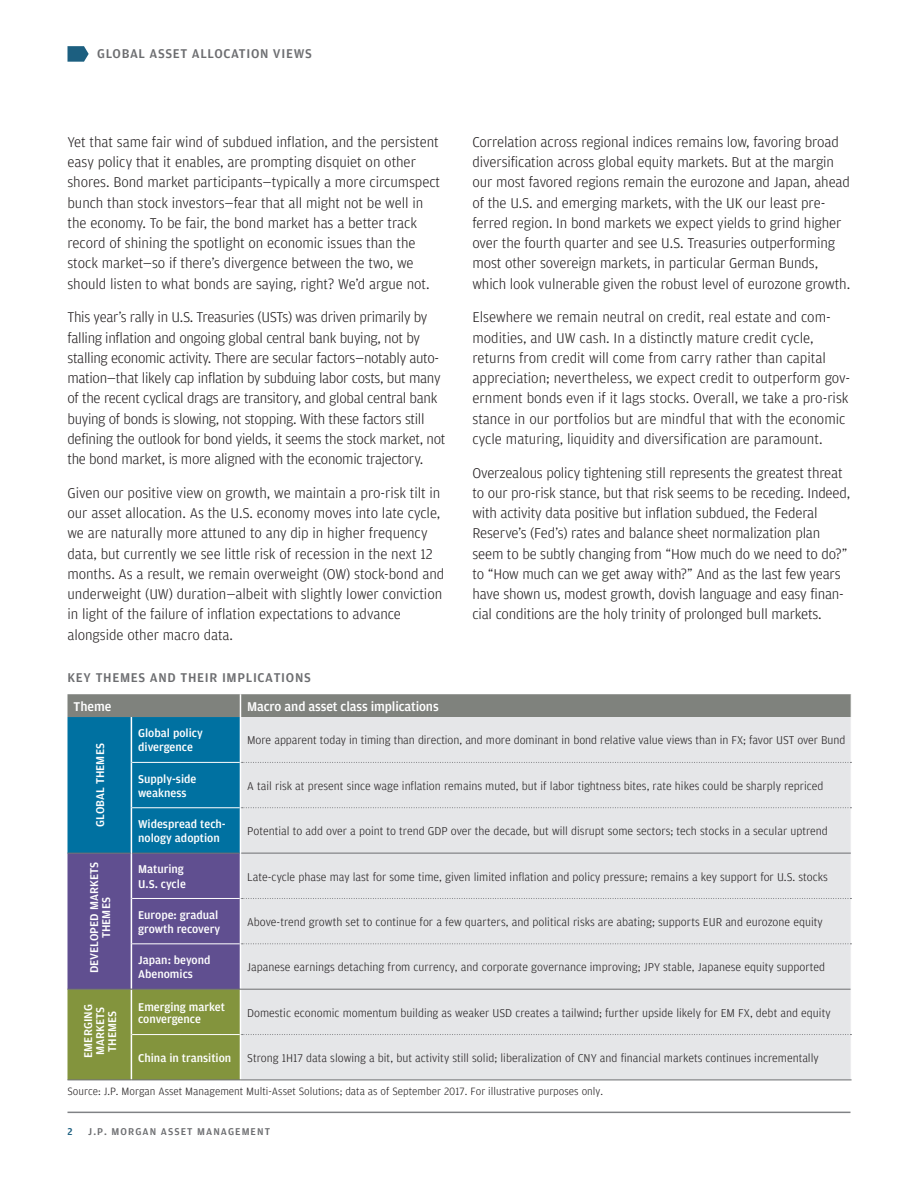
<style>
.page{position:relative;width:918px;height:1188px;background:#fff}
.page>*{position:absolute;margin:0;border:0;box-sizing:border-box;transform-origin:0 0}
.Body_Copy{font:300 15px/20.2px "Amplitude";letter-spacing:-.01em;color:#231f20}
.Chart_Title{font:500 13.5px "Amplitude";letter-spacing:.05em;color:#6c6d70}
.Body_Copy-2{font:500 13.5px "Amplitude";letter-spacing:-.01em;color:#fff}
.Body_Copy_Bullets{font:300 12px "Amplitude";color:#231f20}
.Body_Copy-3{font:500 12px/14.2px "Amplitude";color:#fff}
.Source_with_Score{font:300 11.25px "Amplitude";color:#231f20}
.Footer__Even_Page{font:500 10.5px "Amplitude";letter-spacing:.1em;color:#6c6d70}
.Footer__Even_Page-2{font:500 10.5px "Amplitude";color:#1c5f80}
</style>
<div class="page">
<hr style="left:68px;top:1112px;width:782px;height:1px;background:#808285">
<svg style="left:68px;top:46px;width:21px;height:16px"></svg>
<hr style="left:68px;top:1080px;width:63px;height:1px;background:#6c6d70">
<hr style="left:131px;top:1080px;width:109px;height:1px;background:#6c6d70">
<hr style="left:240px;top:1080px;width:612px;height:1px;background:#6c6d70">
<svg style="left:68px;top:694px;width:784px;height:386px;background:#bdc6cc"></svg>
<hr style="left:68px;top:853px;width:63px;height:1px;background:#6c6d70">
<hr style="left:132px;top:853px;width:108px;height:1px;background:#6c6d70">
<hr style="left:241px;top:853px;width:610px;height:1px;background:#6c6d70">
<p class="Chart_Title" style="left:97px;top:45px;width:216px">GLOBAL ASSET ALLOCATION VIEWS</p>
<p class="Body_Copy" style="left:68px;top:131px;width:374px">Yet that same fair wind of subdued inflation, and the persistent easy policy that it enables, are prompting disquiet on other shores. Bond market participants—typically a more circumspect bunch than stock investors—fear that all might not be well in the economy. To be fair, the bond market has a better track record of shining the spotlight on economic issues than the stock market—so if there’s divergence between the two, we should listen to what bonds are saying, right? We’d argue not.</p>
<p class="Body_Copy" style="left:68px;top:307px;width:380px">This year’s rally in U.S. Treasuries (USTs) was driven primarily by falling inflation and ongoing global central bank buying, not by stalling economic activity. There are secular factors—notably auto&shy;mation—that likely cap inflation by subduing labor costs, but many of the recent cyclical drags are transitory, and global central bank buying of bonds is slowing, not stopping. With these factors still defining the outlook for bond yields, it seems the stock market, not the bond market, is more aligned with the economic trajectory.</p>
<p class="Body_Copy" style="left:68px;top:482px;width:378px">Given our positive view on growth, we maintain a pro-risk tilt in our asset allocation. As the U.S. economy moves into late cycle, we are naturally more attuned to any dip in higher frequency data, but currently we see little risk of recession in the next 12 months. As a result, we remain overweight (OW) stock-bond and underweight (UW) duration—albeit with slightly lower conviction in light of the failure of inflation expectations to advance alongside other macro data.</p>
<p class="Chart_Title" style="left:68px;top:669px;width:245px">KEY THEMES AND THEIR IMPLICATIONS</p>
<p class="Body_Copy" style="left:472px;top:131px;width:379px">Correlation across regional indices remains low, favoring broad diversification across global equity markets. But at the margin our most favored regions remain the eurozone and Japan, ahead of the U.S. and emerging markets, with the UK our least pre&shy;ferred region. In bond markets we expect yields to grind higher over the fourth quarter and see U.S. Treasuries outperforming most other sovereign markets, in particular German Bunds, which look vulnerable given the robust level of eurozone growth.</p>
<p class="Body_Copy" style="left:472px;top:307px;width:379px">Elsewhere we remain neutral on credit, real estate and com&shy;modities, and UW cash. In a distinctly mature credit cycle, returns from credit will come from carry rather than capital appreciation; nevertheless, we expect credit to outperform gov&shy;ernment bonds even if it lags stocks. Overall, we take a pro-risk stance in our portfolios but are mindful that with the economic cycle maturing, liquidity and diversification are paramount.</p>
<p class="Body_Copy" style="left:472px;top:462px;width:379px">Overzealous policy tightening still represents the greatest threat to our pro-risk stance, but that risk seems to be receding. Indeed, with activity data positive but inflation subdued, the Federal Reserve’s (Fed’s) rates and balance sheet normalization plan seem to be subtly changing from “How much do we need to do?” to “How much can we get away with?” And as the last few years have shown us, modest growth, dovish language and easy finan&shy;cial conditions are the holy trinity of prolonged bull markets.</p>
<p class="Body_Copy-2" style="left:74px;top:698px;width:40px">Theme</p>
<p class="Body_Copy-2" style="left:247px;top:698px;width:193px">Macro and asset class implications</p>
<p class="Body_Copy-3" style="left:93px;top:827px;width:85px;rotate:-90deg">GLOBAL THEMES</p>
<p class="Body_Copy-3" style="left:138px;top:726px;width:66px">Global policy divergence</p>
<p class="Body_Copy_Bullets" style="left:247px;top:733px;width:600px">More apparent today in timing than direction, and more dominant in bond relative value views than in FX; favor UST over Bund</p>
<p class="Body_Copy-3" style="left:138px;top:771px;width:60px">Supply-side weakness</p>
<p class="Body_Copy_Bullets" style="left:247px;top:778px;width:578px">A tail risk at present since wage inflation remains muted, but if labor tightness bites, rate hikes could be sharply repriced</p>
<p class="Body_Copy-3" style="left:138px;top:817px;width:89px">Widespread tech&shy;nology adoption</p>
<p class="Body_Copy_Bullets" style="left:247px;top:824px;width:582px">Potential to add over a point to trend GDP over the decade, but will disrupt some sectors; tech stocks in a secular uptrend</p>
<p class="Body_Copy-3" style="left:88px;top:973px;width:113px;line-height:12px;text-align:center;rotate:-90deg">DEVELOPED MARKETS<br>THEMES</p>
<p class="Body_Copy-3" style="left:138px;top:862px;width:49px">Maturing<br>U.S. cycle</p>
<p class="Body_Copy_Bullets" style="left:247px;top:869px;width:582px">Late-cycle phase may last for some time, given limited inflation and policy pressure; remains a key support for U.S. stocks</p>
<p class="Body_Copy-3" style="left:138px;top:907px;width:84px">Europe: gradual growth recovery</p>
<p class="Body_Copy_Bullets" style="left:247px;top:914px;width:577px">Above-trend growth set to continue for a few quarters, and political risks are abating; supports EUR and eurozone equity</p>
<p class="Body_Copy-3" style="left:138px;top:953px;width:74px">Japan: beyond<br>Abenomics</p>
<p class="Body_Copy_Bullets" style="left:247px;top:960px;width:579px">Japanese earnings detaching from currency, and corporate governance improving; JPY stable, Japanese equity supported</p>
<p class="Body_Copy-3" style="left:82px;top:1058px;width:55px;line-height:12px;rotate:-90deg">EMERGING<br>MARKETS<br>THEMES</p>
<p class="Body_Copy-3" style="left:138px;top:1000px;width:88px;line-height:12px">Emerging market convergence</p>
<p class="Body_Copy_Bullets" style="left:247px;top:1005px;width:585px">Domestic economic momentum building as weaker USD creates a tailwind; further upside likely for EM FX, debt and equity</p>
<p class="Body_Copy-3" style="left:138px;top:1051px;width:95px">China in transition</p>
<p class="Body_Copy_Bullets" style="left:247px;top:1051px;width:573px">Strong 1H17 data slowing a bit, but activity still solid; liberalization of CNY and financial markets continues incrementally</p>
<p class="Source_with_Score" style="left:68px;top:1084px;width:537px">Source: J.P. Morgan Asset Management Multi-Asset Solutions; data as of September 2017. For illustrative purposes only.</p>
<p class="Footer__Even_Page-2" style="left:68px;top:1125px;width:7px">2</p>
<p class="Footer__Even_Page" style="left:88px;top:1125px;width:183px">J.P. MORGAN ASSET MANAGEMENT</p>
</div>
